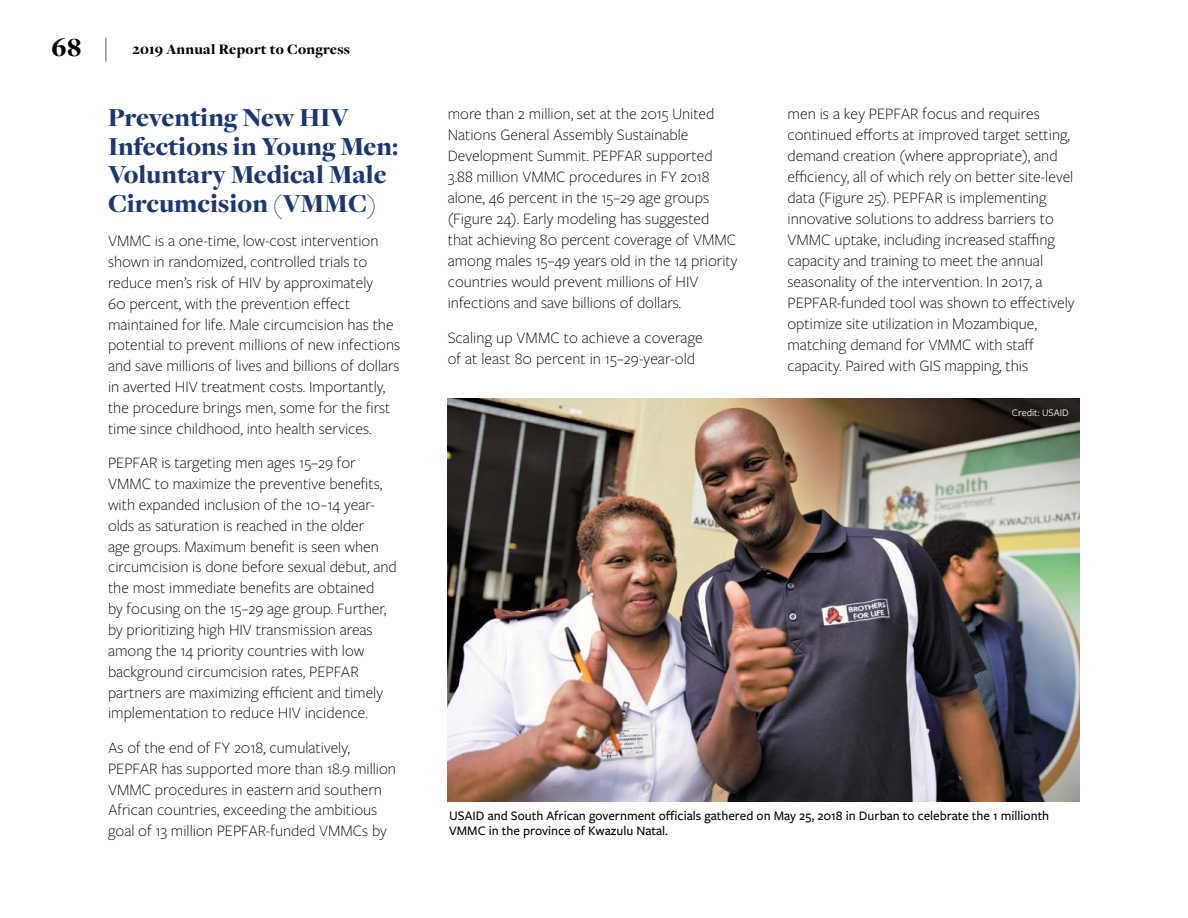
<style>
.page{position:relative;width:1188px;height:918px;background:#fff}
.page>*{position:absolute;margin:0;border:0;box-sizing:border-box;transform-origin:0 0}
.t1{font:900 27px/28.5px "Freight Disp Pro";color:#1e376c}
.t2{font:300 16.5px/20.9px "Freight Sans Pro";color:#000}
.t3{font:900 15px "Freight Disp Pro";letter-spacing:.02em;color:#000}
.t4{font:500 13.5px/15px "Freight Sans Pro";color:#000}
.t5{font:10.5px "Freight Sans Pro";color:#fff}
.s1{font-size:27px}
</style>
<div class="page">
<img style="left:448px;top:399px;width:632px;height:402px">
<p class="t3" style="left:51px;top:39px;width:300px"><span class="s1">68 |</span> 2019 Annual Report to Congress</p>
<h3 class="t1" style="left:108px;top:103px;width:292px">Preventing New HIV<br>Infections in Young Men:<br>Voluntary Medical Male<br>Circumcision (VMMC)</h3>
<p class="t2" style="left:108px;top:230px;width:294px">VMMC is a one-time, low-cost intervention shown in randomized, controlled trials to reduce men’s risk of HIV by approximately<br>60 percent, with the prevention effect maintained for life . Male circumcision has the potential to prevent millions of new infections and save millions of lives and billions of dollars in averted HIV treatment costs . Importantly, the procedure brings men, some for the first time since childhood, into health services .</p>
<p class="t2" style="left:108px;top:452px;width:290px">PEPFAR is targeting men ages 15–29 for VMMC to maximize the preventive benefits, with expanded inclusion of the 10–14 year&shy;olds as saturation is reached in the older<br>age groups . Maximum benefit is seen when circumcision is done before sexual debut, and the most immediate benefits are obtained<br>by focusing on the 15–29 age group . Further, by prioritizing high HIV transmission areas among the 14 priority countries with low background circumcision rates, PEPFAR partners are maximizing efficient and timely implementation to reduce HIV incidence .</p>
<p class="t2" style="left:108px;top:736px;width:290px">As of the end of FY 2018, cumulatively, PEPFAR has supported more than 18 .9 million VMMC procedures in eastern and southern African countries, exceeding the ambitious goal of 13 million PEPFAR-funded VMMCs by</p>
<p class="t2" style="left:448px;top:103px;width:291px">more than 2 million, set at the 2015 United Nations General Assembly Sustainable Development Summit . PEPFAR supported<br>3 .88 million VMMC procedures in FY 2018 alone, 46 percent in the 15–29 age groups (Figure 24) . Early modeling has suggested that achieving 80 percent coverage of VMMC among males 15–49 years old in the 14 priority countries would prevent millions of HIV infections and save billions of dollars .</p>
<p class="t2" style="left:448px;top:326px;width:257px">Scaling up VMMC to achieve a coverage of at least 80 percent in 15–29-year-old</p>
<p class="t2" style="left:788px;top:103px;width:289px">men is a key PEPFAR focus and requires continued efforts at improved target setting, demand creation (where appropriate), and efficiency, all of which rely on better site-level data (Figure 25) . PEPFAR is implementing innovative solutions to address barriers to VMMC uptake, including increased staffing capacity and training to meet the annual seasonality of the intervention . In 2017, a PEPFAR-funded tool was shown to effectively optimize site utilization in Mozambique, matching demand for VMMC with staff capacity . Paired with GIS mapping, this</p>
<p class="t5" style="left:1012px;top:406px;width:58px">Credit: USAID</p>
<p class="t4" style="left:449px;top:808px;width:601px">USAID and South African government officials gathered on May 25, 2018 in Durban to celebrate the 1 millionth<br>VMMC in the province of Kwazulu Natal.</p>
</div>
